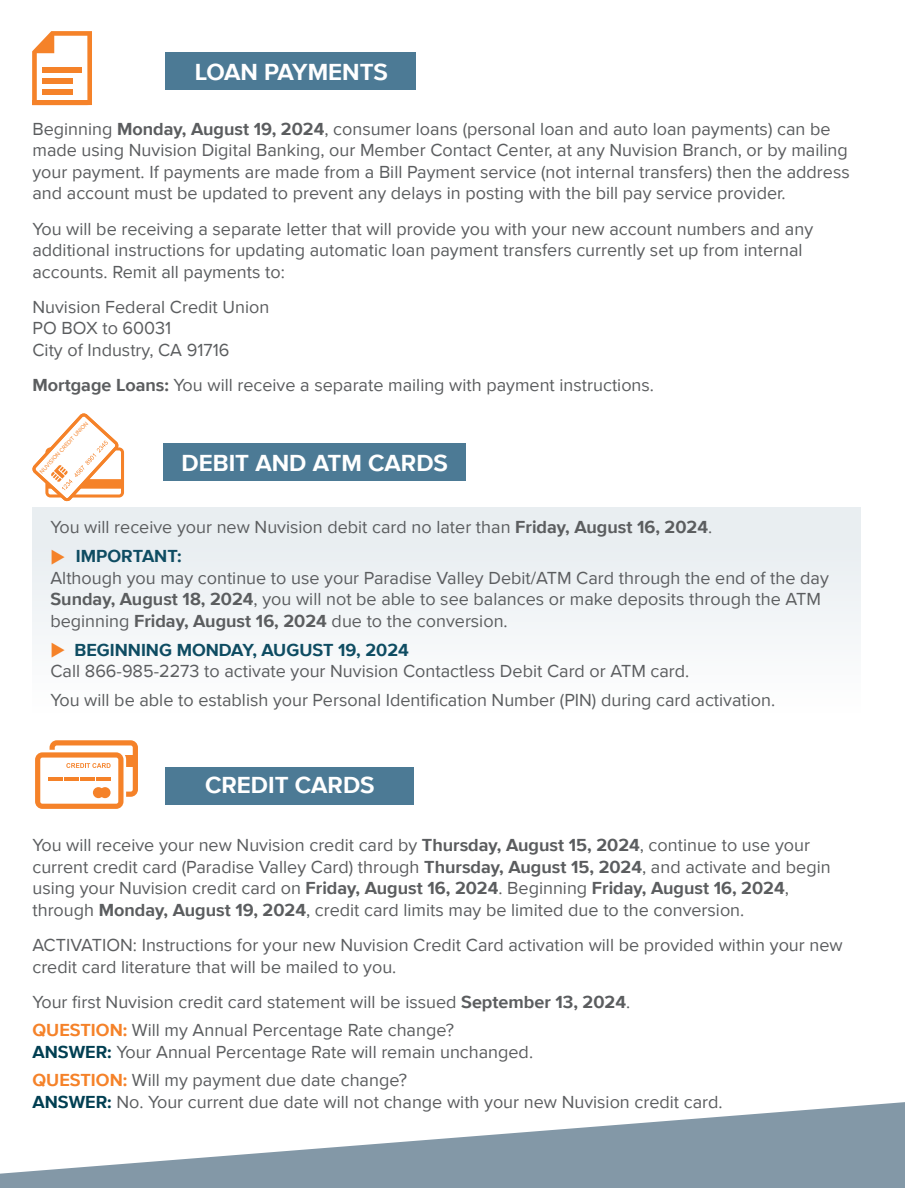
<style>
.page{position:relative;width:905px;height:1188px;background:#fff}
.page>*{position:absolute;margin:0;border:0;box-sizing:border-box;transform-origin:0 0}
.t1{font:700 24px "Proxima Nova";color:#fff}
.t2{font:18px/21.6px "Proxima Nova";color:#5b5d5f}
.t3{font:5.85px "Proxima Nova";color:#f58229}
.s1{font-weight:700}
.s2{font-weight:300;font-size:24px;color:#f58229}
.s3{font-weight:700;color:#0e4c62}
.s4{font-weight:700;color:#f58229}
.s5{font-weight:700;color:#013f52}
</style>
<div class="page">
<svg style="left:32px;top:413px;width:92px;height:89px"></svg>
<div style="left:164px;top:443px;width:302px;height:37px;background:#4c7a95"></div>
<div style="left:165px;top:53px;width:250px;height:37px;background:#4c7a95"></div>
<svg style="left:35px;top:740px;width:103px;height:69px"></svg>
<div style="left:93px;top:787px;width:11px;height:11px;background:#f58229;border-radius:50%"></div>
<div style="left:100px;top:787px;width:11px;height:11px;background:#f58229;border-radius:50%"></div>
<hr style="left:48px;top:777px;width:14px;height:4px;background:#f58229">
<hr style="left:96px;top:777px;width:15px;height:4px;background:#f58229">
<hr style="left:80px;top:777px;width:14px;height:4px;background:#f58229">
<hr style="left:64px;top:777px;width:14px;height:4px;background:#f58229">
<div style="left:32px;top:507px;width:829px;height:222px;background:linear-gradient(to right,#f3f5f7,#f3f5f7)"></div>
<div style="left:166px;top:767px;width:248px;height:37px;background:#4c7a95"></div>
<svg style="left:0;top:1102px;width:905px;height:86px;fill:#8398a7"></svg>
<svg style="left:32px;top:31px;width:60px;height:69px"></svg>
<div style="left:42px;top:67px;width:40px;height:5px;background:#f58229"></div>
<div style="left:42px;top:78px;width:31px;height:5px;background:#f58229"></div>
<div style="left:42px;top:89px;width:31px;height:6px;background:#f58229"></div>
<div style="left:32px;top:100px;width:60px;height:5px;background:#f58229"></div>
<h1 class="t1" style="left:195px;top:58px;width:195px">LOAN PAYMENTS</h1>
<p class="t2" style="left:32px;top:118px;width:819px">Beginning <span class="s1">Monday, August 19, 2024</span>, consumer loans (personal loan and auto loan payments) can be made using Nuvision Digital Banking, our Member Contact Center, at any Nuvision Branch, or by mailing your payment. If payments are made from a Bill Payment service (not internal transfers) then the address and account must be updated to prevent any delays in posting with the bill pay service provider.</p>
<p class="t2" style="left:32px;top:218px;width:782px">You will be receiving a separate letter that will provide you with your new account numbers and any additional instructions for updating automatic loan payment transfers currently set up from internal accounts. Remit all payments to:</p>
<p class="t2" style="left:32px;top:296px;width:238px">Nuvision Federal Credit Union<br>PO BOX to 60031<br>City of Industry, CA 91716</p>
<p class="t2" style="left:32px;top:375px;width:623px"><span class="s1">Mortgage Loans:</span> You will receive a separate mailing with payment instructions.</p>
<p class="t3" style="left:38px;top:470px;width:70px;rotate:-47deg">NUVISION CREDIT UNION</p>
<h1 class="t1" style="left:182px;top:448px;width:268px">DEBIT AND ATM CARDS</h1>
<p class="t2" style="left:50px;top:513px;width:663px;line-height:28.8px">You will receive your new Nuvision debit card no later than <span class="s1">Friday, August 16, 2024</span>. <span class="s2">⊲</span> <span class="s3">IMPORTANT:</span></p>
<p class="t2" style="left:50px;top:567px;width:780px">Although you may continue to use your Paradise Valley Debit/ATM Card through the end of the day<br><span class="s1">Sunday, August 18, 2024</span>, you will not be able to see balances or make deposits through the ATM beginning <span class="s1">Friday, August 16, 2024</span> due to the conversion.</p>
<p class="t2" style="left:50px;top:639px;width:640px"><span class="s2">⊲</span> <span class="s3">BEGINNING MONDAY, AUGUST 19, 2024<br></span>Call 866-985-2273 to activate your Nuvision Contactless Debit Card or ATM card.</p>
<p class="t2" style="left:50px;top:689px;width:726px">You will be able to establish your Personal Identification Number (PIN) during card activation.</p>
<h1 class="t1" style="left:205px;top:771px;width:171px">CREDIT CARDS</h1>
<p class="t2" style="left:32px;top:835px;width:800px">You will receive your new Nuvision credit card by <span class="s1">Thursday, August 15, 2024</span>, continue to use your current credit card (Paradise Valley Card) through <span class="s1">Thursday, August 15, 2024</span>, and activate and begin using your Nuvision credit card on <span class="s1">Friday, August 16, 2024</span>. Beginning <span class="s1">Friday, August 16, 2024</span>, through <span class="s1">Monday, August 19, 2024</span>, credit card limits may be limited due to the conversion.</p>
<p class="t2" style="left:32px;top:934px;width:812px">ACTIVATION: Instructions for your new Nuvision Credit Card activation will be provided within your new credit card literature that will be mailed to you.</p>
<p class="t2" style="left:32px;top:988px;width:599px;line-height:28.3px">Your first Nuvision credit card statement will be issued <span class="s1">September 13, 2024</span>.<br><span class="s4">QUESTION:</span> Will my Annual Percentage Rate change?</p>
<p class="t2" style="left:32px;top:1038px;width:502px;line-height:28.3px"><span class="s5">ANSWER:</span> Your Annual Percentage Rate will remain unchanged.<br><span class="s4">QUESTION:</span> Will my payment due date change?</p>
<p class="t2" style="left:32px;top:1091px;width:692px"><span class="s5">ANSWER:</span> No. Your current due date will not change with your new Nuvision credit card.</p>
</div>
